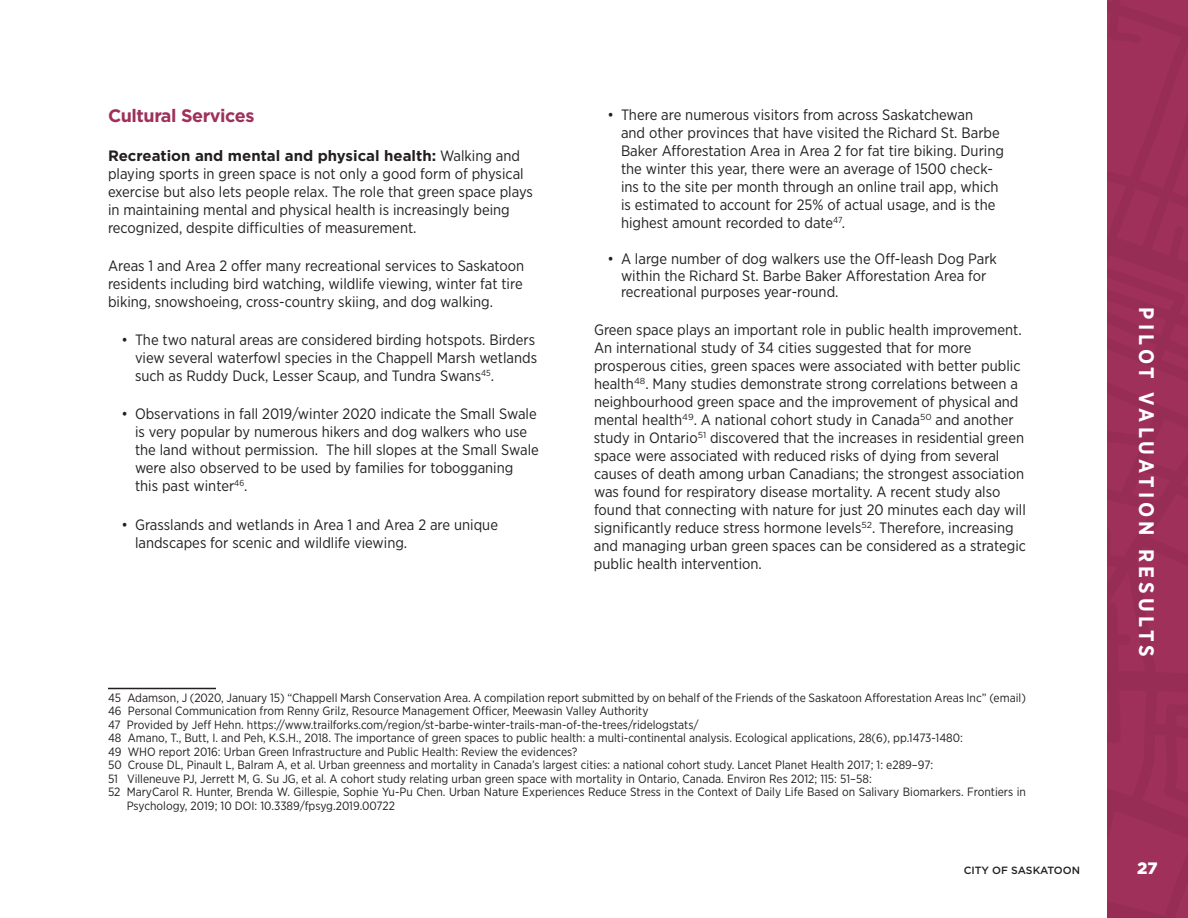
<style>
.page{position:relative;width:1188px;height:918px;background:#fff}
.page>*{position:absolute;margin:0;border:0;box-sizing:border-box;transform-origin:0 0}
.t1{font:700 21px "Gotham Narrow";letter-spacing:.2em;color:#fff}
.t2{font:700 18px "Gotham";letter-spacing:-.025em;color:#9e3059}
.t3{font:900 16.5px "Gotham";color:#fff}
.t4{font:15px/18px "Gotham Narrow";color:#231f20}
.t5{font:12px/13.5px "Gotham Narrow";color:#231f20}
.t6{font:500 10.5px "Gotham";color:#231f20}
.s1{font-family:"Gotham";font-weight:700}
</style>
<div class="page">
<div style="left:1107px;top:0;width:81px;height:918px;background:#9e3059"></div>
<hr style="left:108px;top:688px;width:108px;height:1px;background:#231f20">
<p class="t2" style="left:108px;top:104px;width:148px">Cultural Services</p>
<p class="t4" style="left:108px;top:146px;width:426px"><span class="s1">Recreation and mental and physical health:</span> Walking and playing sports in green space is not only a good form of physical exercise but also lets people relax. The role that green space plays in maintaining mental and physical health is increasingly being recognized, despite difficulties of measurement.</p>
<p class="t4" style="left:108px;top:256px;width:418px;text-align:justify">Areas 1 and Area 2 offer many recreational services to Saskatoon residents including bird watching, wildlife viewing, winter fat tire biking, snowshoeing, cross-country skiing, and dog walking.</p>
<p class="t4" style="left:135px;top:331px;width:404px;text-indent:-14px">• The two natural areas are considered birding hotspots. Birders view several waterfowl species in the Chappell Marsh wetlands such as Ruddy Duck, Lesser Scaup, and Tundra Swans<sup>45</sup>.</p>
<p class="t4" style="left:135px;top:405px;width:405px;text-indent:-14px">• Observations in fall 2019/winter 2020 indicate the Small Swale is very popular by numerous hikers and dog walkers who use the land without permission. The hill slopes at the Small Swale were also observed to be used by families for tobogganing this past winter<sup>46</sup>.</p>
<p class="t4" style="left:135px;top:515px;width:365px;text-indent:-14px">• Grasslands and wetlands in Area 1 and Area 2 are unique landscapes for scenic and wildlife viewing.</p>
<p class="t4" style="left:621px;top:105px;width:385px;text-indent:-14px">• There are numerous visitors from across Saskatchewan<br>and other provinces that have visited the Richard St. Barbe Baker Afforestation Area in Area 2 for fat tire biking. During the winter this year, there were an average of 1500 check&shy;ins to the site per month through an online trail app, which is estimated to account for 25% of actual usage, and is the highest amount recorded to date<sup>47</sup>.</p>
<p class="t4" style="left:621px;top:251px;width:378px;line-height:16.2px;text-indent:-14px">• A large number of dog walkers use the Off-leash Dog Park within the Richard St. Barbe Baker Afforestation Area for recreational purposes year-round.</p>
<p class="t4" style="left:594px;top:320px;width:433px">Green space plays an important role in public health improvement.<br>An international study of 34 cities suggested that for more prosperous cities, green spaces were associated with better public health<sup>48</sup>. Many studies demonstrate strong correlations between a neighbourhood green space and the improvement of physical and mental health<sup>49</sup>. A national cohort study in Canada<sup>50</sup> and another study in Ontario<sup>51</sup> discovered that the increases in residential green space were associated with reduced risks of dying from several causes of death among urban Canadians; the strongest association was found for respiratory disease mortality. A recent study also found that connecting with nature for just 20 minutes each day will significantly reduce stress hormone levels<sup>52</sup>. Therefore, increasing and managing urban green spaces can be considered as a strategic public health intervention.</p>
<p class="t5" style="left:108px;top:691px;width:919px">45 Adamson, J (2020, January 15) “Chappell Marsh Conservation Area. A compilation report submitted by on behalf of the Friends of the Saskatoon Afforestation Areas Inc” (email)</p>
<p class="t5" style="left:108px;top:704px;width:542px">46 Personal Communication from Renny Grilz, Resource Management Officer, Meewasin Valley Authority</p>
<p class="t5" style="left:108px;top:718px;width:592px">47 Provided by Jeff Hehn. https://www.trailforks.com/region/st-barbe-winter-trails-man-of-the-trees/ridelogstats/</p>
<p class="t5" style="left:108px;top:731px;width:857px">48 Amano, T., Butt, I. and Peh, K.S.H., 2018. The importance of green spaces to public health: a multi-continental analysis. Ecological applications, 28(6), pp.1473-1480:</p>
<p class="t5" style="left:108px;top:745px;width:471px">49 WHO report 2016: Urban Green Infrastructure and Public Health: Review the evidences?</p>
<p class="t5" style="left:108px;top:758px;width:827px">50 Crouse DL, Pinault L, Balram A, et al. Urban greenness and mortality in Canada’s largest cities: a national cohort study. Lancet Planet Health 2017; 1: e289–97:</p>
<p class="t5" style="left:108px;top:772px;width:765px">51 Villeneuve PJ, Jerrett M, G. Su JG, et al. A cohort study relating urban green space with mortality in Ontario, Canada. Environ Res 2012; 115: 51–58:</p>
<p class="t5" style="left:127px;top:785px;width:901px;text-indent:-19px">52 MaryCarol R. Hunter, Brenda W. Gillespie, Sophie Yu-Pu Chen. Urban Nature Experiences Reduce Stress in the Context of Daily Life Based on Salivary Biomarkers. Frontiers in<br>Psychology, 2019; 10 DOI: 10.3389/fpsyg.2019.00722</p>
<p class="t1" style="left:1160px;top:307px;width:351px;rotate:90deg">PILOT VALUATION RESULTS</p>
<p class="t6" style="left:964px;top:864px;width:118px">CITY OF SASKATOON</p>
<p class="t3" style="left:1137px;top:857px;width:22px">27</p>
</div>
